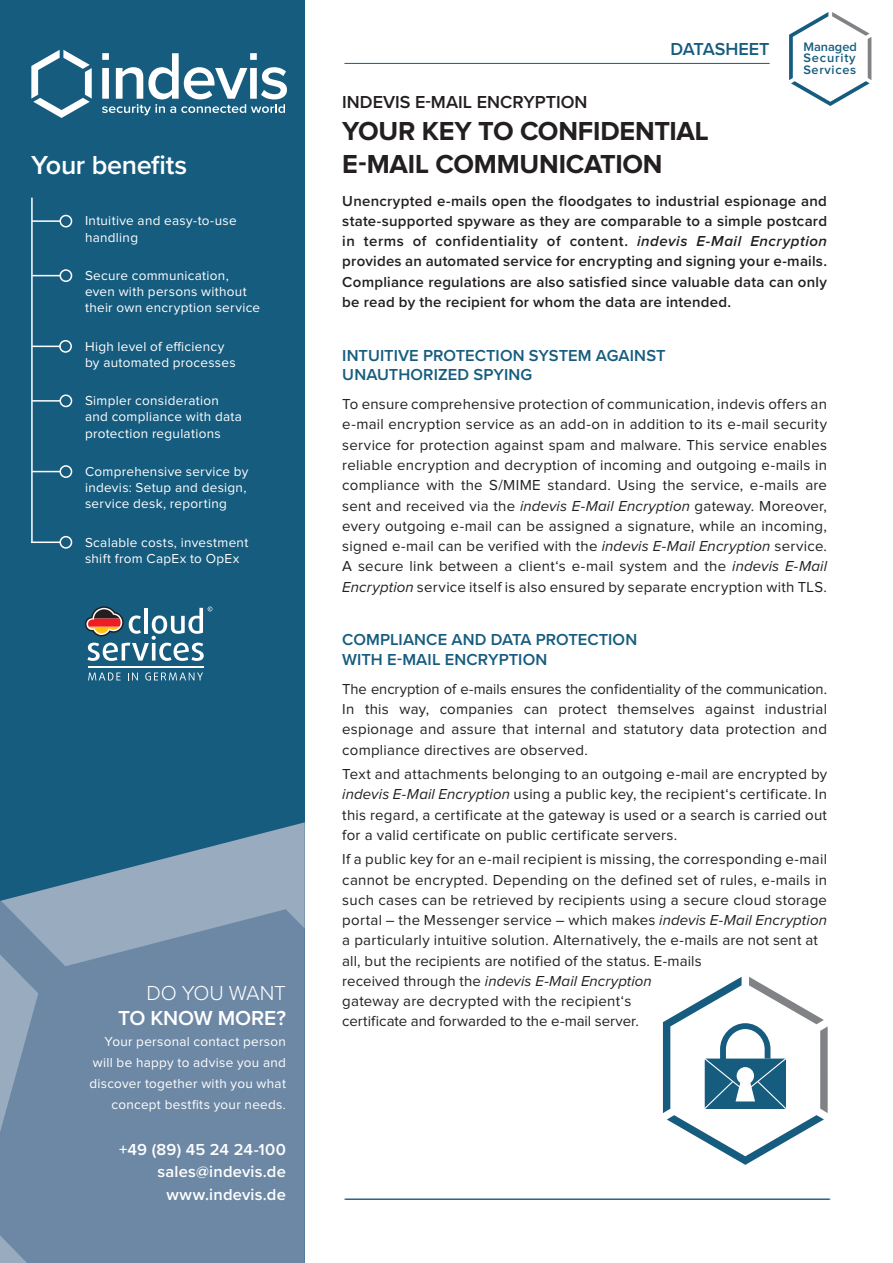
<style>
.page{position:relative;width:893px;height:1263px;background:#fff}
.page>*{position:absolute;margin:0;border:0;box-sizing:border-box;transform-origin:0 0}
.Headline{font:700 27px/32.4px "Proxima Nova";letter-spacing:-.01em;color:#231f20}
.t1{font:600 27px "Proxima Nova";letter-spacing:-.015em;color:#fff}
.t2{font:600 21px "Proxima Nova";letter-spacing:-.005em;color:#fff}
.t3{font:300 21px "Proxima Nova";letter-spacing:-.01em;color:#fff}
.Dachzeile{font:600 18px "Proxima Nova";color:#231f20}
.t4{font:600 18px "Proxima Nova";letter-spacing:-.005em;color:#165c7e}
.Subline{font:600 16.5px/19.8px "Proxima Nova";letter-spacing:.005em;color:#165c7e}
.t5{font:600 16.5px/22.5px "Proxima Nova";letter-spacing:.015em;color:#fff;text-align:right}
.Fließtext{font:15px/20.2px "Proxima Nova";letter-spacing:.015em;color:#231f20;text-align:justify}
.Teaser{font:600 15px/20.2px "Proxima Nova";letter-spacing:.015em;color:#231f20;text-align:justify}
.t6{font:13.5px/16.2px "Proxima Nova";letter-spacing:.02em;color:#fff}
.t7{font:600 12.75px/11.2px "Proxima Nova";letter-spacing:.055em;color:#165c7e;text-align:justify}
.s1{font-style:italic}
</style>
<div class="page">
<div style="left:0;top:0;width:305px;height:1263px;background:#165c7e"></div>
<svg style="left:0;top:822px;width:305px;height:441px;background:#6d8aa6"></svg>
<hr style="left:344px;top:1199px;width:485px;height:1px;background:#165c7e">
<svg style="left:31px;top:50px;width:61px;height:68px"></svg>
<svg style="left:102px;top:53px;width:185px;height:62px"></svg>
<hr style="left:344px;top:63px;width:426px;height:1px;background:#165c7e">
<svg style="left:789px;top:12px;width:82px;height:94px"></svg>
<hr style="left:32px;top:220px;width:29px;height:2px;background:#fff">
<div style="left:60px;top:215px;width:12px;height:12px;border:2px solid #fff;border-radius:50%"></div>
<hr style="left:32px;top:400px;width:29px;height:2px;background:#fff">
<div style="left:60px;top:394px;width:12px;height:13px;border:2px solid #fff;border-radius:50%"></div>
<hr style="left:31px;top:541px;width:29px;height:2px;background:#fff">
<div style="left:60px;top:536px;width:12px;height:13px;border:2px solid #fff;border-radius:50%"></div>
<svg style="left:33px;top:471px;width:27px;height:1px"></svg>
<div style="left:60px;top:465px;width:12px;height:13px;border:2px solid #fff;border-radius:50%"></div>
<hr style="left:31px;top:198px;width:2px;height:345px;background:#fff">
<svg style="left:33px;top:346px;width:26px;height:1px"></svg>
<div style="left:59px;top:340px;width:13px;height:13px;border:2px solid #fff;border-radius:50%"></div>
<svg style="left:32px;top:275px;width:28px;height:1px"></svg>
<div style="left:60px;top:269px;width:12px;height:13px;border:2px solid #fff;border-radius:50%"></div>
<hr style="left:345px;top:1199px;width:485px;height:1px;background:#165c7e">
<svg style="left:663px;top:977px;width:165px;height:188px"></svg>
<svg style="left:88px;top:672px;width:33px;height:8px"></svg>
<svg style="left:128px;top:672px;width:10px;height:8px"></svg>
<svg style="left:145px;top:672px;width:58px;height:8px"></svg>
<hr style="left:88px;top:666px;width:115px;height:2px;background:#fff">
<svg style="left:85px;top:606px;width:127px;height:55px"></svg>
<p class="t1" style="left:31px;top:145px;width:158px">Your benefits</p>
<p class="t6" style="left:85px;top:213px;width:153px">Intuitive and easy-to-use</p>
<p class="t6" style="left:85px;top:230px;width:55px">handling</p>
<p class="t6" style="left:85px;top:268px;width:177px">Secure communication, even with persons without their own encryption service</p>
<p class="t6" style="left:85px;top:339px;width:152px">High level of efficiency by automated processes</p>
<p class="t6" style="left:85px;top:393px;width:158px">Simpler consideration and compliance with data protection regulations</p>
<p class="t6" style="left:85px;top:464px;width:165px">Comprehensive service by indevis: Setup and design, service desk, reporting</p>
<p class="t6" style="left:85px;top:534px;width:165px">Scalable costs, investment shift from CapEx to OpEx</p>
<h2 class="t3" style="left:146px;top:977px;width:141px">DO YOU WANT</h2>
<h2 class="t2" style="left:118px;top:1003px;width:169px">TO KNOW MORE?</h2>
<p class="t6" style="left:89px;top:1032px;width:198px;line-height:21px;text-align:right">Your personal contact person will be happy to advise you and discover together with you what concept bestfits your needs.</p>
<p class="t5" style="left:119px;top:1137px;width:168px">+49 (89) 45 24 24-100 sales@indevis.de www.indevis.de</p>
<p class="t4" style="left:670px;top:35px;width:101px">DATASHEET</p>
<p class="t7" style="left:803px;top:42px;width:55px">Managed Security Services</p>
<p class="Dachzeile" style="left:342px;top:88px;width:247px">INDEVIS E-MAIL ENCRYPTION</p>
<p class="Headline" style="left:342px;top:116px;width:368px">YOUR KEY TO CONFIDENTIAL<br>E-MAIL COMMUNICATION</p>
<p class="Teaser" style="left:342px;top:190px;width:486px">Unencrypted e-mails open the floodgates to industrial espionage and state-supported spyware as they are comparable to a simple postcard in terms of confidentiality of content. <span class="s1">indevis E-Mail Encryption </span>provides an automated service for encrypting and signing your e-mails.<br>Compliance regulations are also satisfied since valuable data can only be read by the recipient for whom the data are intended.</p>
<p class="Subline" style="left:342px;top:345px;width:325px">INTUITIVE PROTECTION SYSTEM AGAINST<br>UNAUTHORIZED SPYING</p>
<p class="Fließtext" style="left:342px;top:395px;width:486px">To ensure comprehensive protection of communication, indevis offers an e-mail encryption service as an add-on in addition to its e-mail security service for protection against spam and malware. This service enables reliable encryption and decryption of incoming and outgoing e-mails in compliance with the S/MIME standard. Using the service, e-mails are sent and received via the <span class="s1">indevis E-Mail Encryption</span> gateway. Moreover, every outgoing e-mail can be assigned a signature, while an incoming, signed e-mail can be verified with the <span class="s1">indevis E-Mail Encryption</span> service.<br>A secure link between a client‘s e-mail system and the <span class="s1">indevis E-Mail Encryption</span> service itself is also ensured by separate encryption with TLS.</p>
<p class="Subline" style="left:342px;top:629px;width:296px">COMPLIANCE AND DATA PROTECTION<br>WITH E-MAIL ENCRYPTION</p>
<p class="Fließtext" style="left:342px;top:679px;width:486px">The encryption of e-mails ensures the confidentiality of the communication.<br>In this way, companies can protect themselves against industrial espionage and assure that internal and statutory data protection and compliance directives are observed.</p>
<p class="Fließtext" style="left:342px;top:765px;width:486px">Text and attachments belonging to an outgoing e-mail are encrypted by <span class="s1">indevis E-Mail Encryption</span> using a public key, the recipient‘s certificate. In this regard, a certificate at the gateway is used or a search is carried out for a valid certificate on public certificate servers.</p>
<p class="Fließtext" style="left:342px;top:850px;width:486px">If a public key for an e-mail recipient is missing, the corresponding e-mail cannot be encrypted. Depending on the defined set of rules, e-mails in such cases can be retrieved by recipients using a secure cloud storage portal – the Messenger service – which makes <span class="s1">indevis E-Mail Encryption </span>a particularly intuitive solution. Alternatively, the e-mails are not sent at</p>
<p class="Fließtext" style="left:342px;top:951px;width:361px;text-align:left">all, but the recipients are notified of the status. E-mails received through the <span class="s1">indevis E-Mail Encryption </span>gateway are decrypted with the recipient‘s<br>certificate and forwarded to the e-mail server.</p>
</div>
